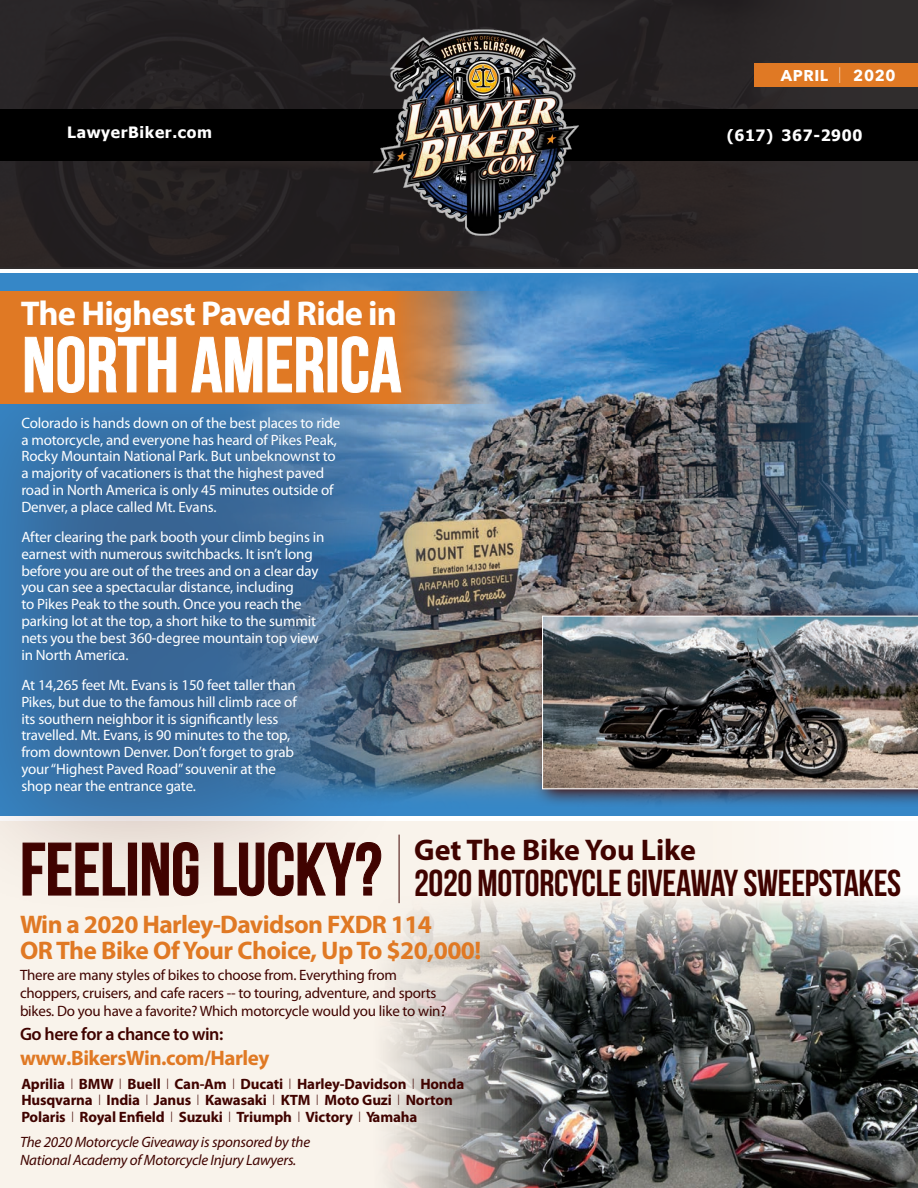
<style>
.page{position:relative;width:918px;height:1188px;background:#fff}
.page>*{position:absolute;margin:0;border:0;box-sizing:border-box;transform-origin:0 0}
.t1{font:78px "Bebas Neue";color:#fff}
.t2{font:74.25px "Bebas Neue";color:#400300}
.t3{font:37.5px "Bebas Neue";letter-spacing:-.01em;color:#400300}
.t4{font:700 34.5px "Myriad Pro";letter-spacing:-.025em;color:#fff}
.t5{font:700 30px "Myriad Pro";color:#400300}
.t6{font:700 25.5px/25.8px "Myriad Pro";letter-spacing:-.025em;color:#e07924}
.t7{font:700 21px "Myriad Pro";letter-spacing:-.025em;color:#e07924}
.t8{font:600 18px "Myriad Pro";letter-spacing:-.025em;color:#400300}
.t9{font:700 15.6px "Tahoma";letter-spacing:.04em;color:#fff}
.t10{font:700 15.6px "Avenir Next";letter-spacing:.04em;color:#fff}
.t11{font:15px/16.8px "Myriad Pro";letter-spacing:-.01em;color:#fff}
.t12{font:15px/18px "Myriad Pro";letter-spacing:-.015em;color:#400300}
.t13{font:700 15px/16.5px "Myriad Pro";letter-spacing:-.01em;color:#400300}
.t14{font:italic 15px/18px "Myriad Pro";letter-spacing:-.015em;color:#400300}
.s1{font-weight:200;font-size:20.85px}
.s2{font-style:inherit}
.s3{font-weight:300;font-stretch:condensed}
</style>
<div class="page">
<div style="left:0;top:822px;width:918px;height:366px;background:#f9f3eb"></div>
<svg style="left:0;top:0;width:918px;height:268px;background:#201c1d"></svg>
<div style="left:755px;top:63px;width:163px;height:24px;background:#e07924"></div>
<img style="left:386px;top:895px;width:532px;height:293px">
<img style="left:207px;top:273px;width:711px;height:542px">
<img style="left:533px;top:603px;width:385px;height:204px">
<img style="left:542px;top:616px;width:376px;height:173px">
<div style="left:0;top:310px;width:463px;height:611px;background:#400300;opacity:.29"></div>
<svg style="left:0;top:291px;width:524px;height:112px;background:#c4804a"></svg>
<svg style="left:25px;top:336px;width:151px;height:57px;background:#e48b41"></svg>
<svg style="left:191px;top:336px;width:133px;height:57px;background:#e48c43"></svg>
<div style="left:328px;top:337px;width:9px;height:55px;border:1px solid #fff"></div>
<svg style="left:341px;top:336px;width:61px;height:57px;background:#e38a41"></svg>
<img style="left:372px;top:23px;width:210px;height:216px">
<p class="t10" style="left:781px;top:62px;width:116px">APRIL <span class="s1">l</span> 2020</p>
<p class="t9" style="left:67px;top:122px;width:146px">LawyerBiker.<span class="s2">com</span></p>
<p class="t9" style="left:727px;top:124px;width:137px">(617) 367-2900</p>
<h3 class="t4" style="left:21px;top:291px;width:378px">The Highest Paved Ride in</h3>
<h1 class="t1" style="left:22px;top:322px;width:381px">NORTH AMERICA</h1>
<p class="t11" style="left:21px;top:414px;width:321px">Colorado is hands down on of the best places to ride a motorcycle, and everyone has heard of Pikes Peak, Rocky Mountain National Park. But unbeknownst to a majority of vacationers is that the highest paved road in North America is only 45 minutes outside of Denver, a place called Mt. Evans.</p>
<p class="t11" style="left:21px;top:528px;width:305px">After clearing the park booth your climb begins in earnest with numerous switchbacks. It isn’t long before you are out of the trees and on a clear day you can see a spectacular distance, including<br>to Pikes Peak to the south. Once you reach the parking lot at the top, a short hike to the summit nets you the best 360-degree mountain top view in North America.</p>
<p class="t11" style="left:21px;top:676px;width:277px">At 14,265 feet Mt. Evans is 150 feet taller than Pikes, but due to the famous hill climb race of its southern neighbor it is significantly less travelled. Mt. Evans, is 90 minutes to the top, from downtown Denver. Don’t forget to grab your “Highest Paved Road” souvenir at the shop near the entrance gate.</p>
<h2 class="t2" style="left:20px;top:829px;width:363px">FEELING LUCKY?</h2>
<h3 class="t5" style="left:414px;top:831px;width:283px">Get The Bike You Like</h3>
<h3 class="t3" style="left:414px;top:863px;width:489px">2020 MOTORCYCLE GIVEAWAY SWEEPSTAKES</h3>
<h3 class="t6" style="left:20px;top:911px;width:463px">Win a 2020 Harley-Davidson FXDR 114<br>OR The Bike Of Your Choice, UpTo $20,000!</h3>
<p class="t12" style="left:20px;top:965px;width:428px">There are many styles of bikes to choose from. Everything from choppers, cruisers, and cafe racers -- to touring, adventure, and sports bikes. Do you have a favorite? Which motorcycle would you like to win?</p>
<p class="t8" style="left:20px;top:1023px;width:205px">Go here for a chance to win:</p>
<h3 class="t7" style="left:20px;top:1044px;width:251px">www.BikersWin.com/Harley</h3>
<p class="t13" style="left:21px;top:1075px;width:444px">Aprilia <span class="s3">l</span> BMW <span class="s3">l</span> Buell <span class="s3">l</span> Can-Am <span class="s3">l</span> Ducati <span class="s3">l</span> Harley-Davidson <span class="s3">l</span> Honda<br>Husqvarna <span class="s3">l</span> India <span class="s3">l</span> Janus <span class="s3">l</span> Kawasaki <span class="s3">l</span> KTM <span class="s3">l</span> Moto Guzi <span class="s3">l</span> Norton<br>Polaris <span class="s3">l</span> Royal Enfield <span class="s3">l</span> Suzuki <span class="s3">l</span> Triumph <span class="s3">l</span> Victory <span class="s3">l</span> Yamaha</p>
<p class="t14" style="left:20px;top:1133px;width:292px">The 2020 Motorcycle Giveaway is sponsored by the<br>National Academy of Motorcycle Injury Lawyers.</p>
</div>
